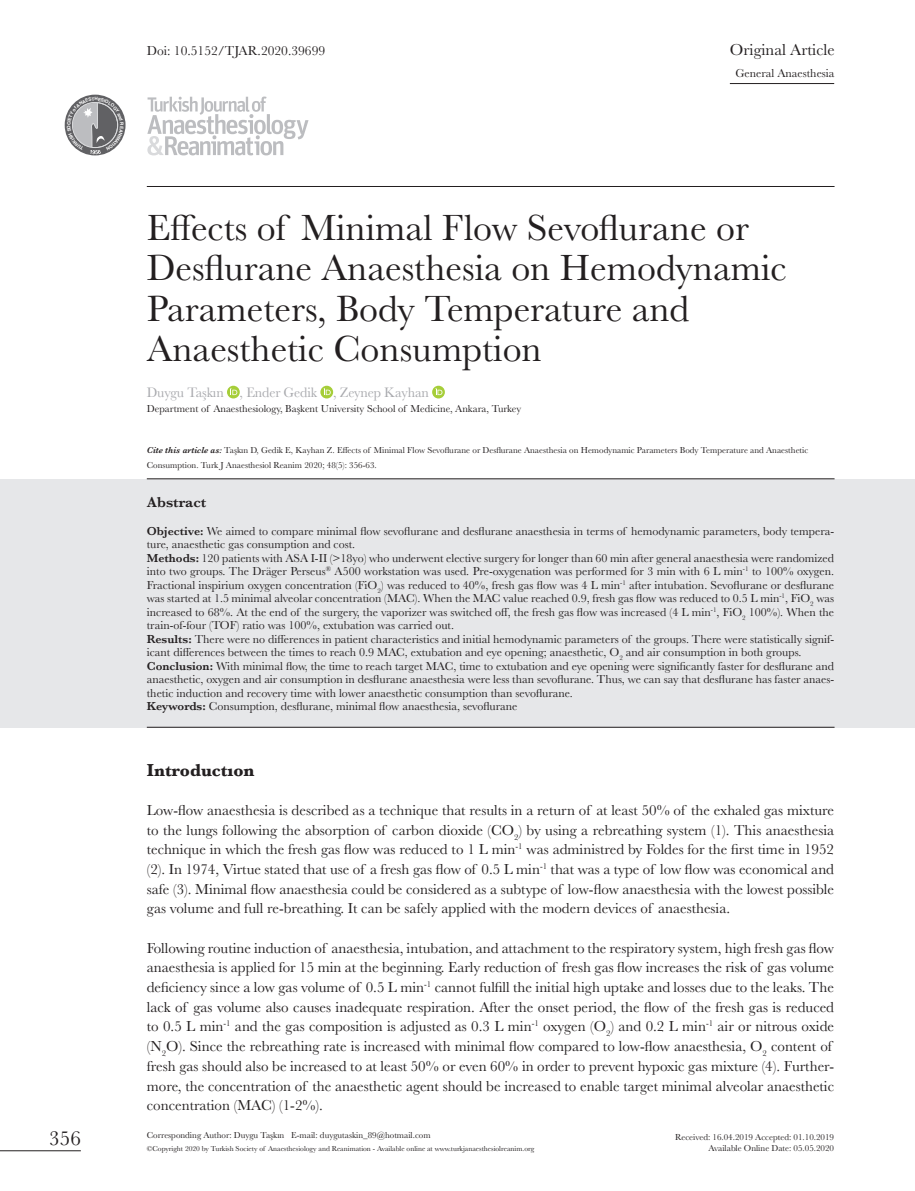
<style>
.page{position:relative;width:915px;height:1191px;background:#fff}
.page>*{position:absolute;margin:0;border:0;box-sizing:border-box;transform-origin:0 0}
.t1{font:37.8px/40.5px "Baskerville";color:#231f20}
.t2{font:21px "Baskerville";color:#231f20}
.t3{font:700 18px "Baskerville";color:#231f20}
.t4{font:16.5px "Baskerville";color:#231f20}
.t5{font:15px/19.6px "Baskerville";color:#231f20;text-align:justify}
.t6{font:600 15px "Baskerville";color:#231f20}
.t7{font:14.25px "Baskerville";letter-spacing:-.01em;color:#a8a9ad}
.t8{font:13.5px "Baskerville";color:#231f20}
.t9{font:12px/13.5px "Baskerville";color:#231f20}
.t10{font:10.5px "Baskerville";color:#231f20}
.t11{font:9px/15px "Baskerville";color:#231f20}
.t12{font:7.5px "Baskerville";color:#231f20}
.s1{font-weight:600;font-style:italic}
.s2{font-weight:600}
</style>
<div class="page">
<svg style="left:147px;top:97px;width:161px;height:58px"></svg>
<svg style="left:227px;top:386px;width:13px;height:12px"></svg>
<svg style="left:230px;top:388px;width:7px;height:7px"></svg>
<svg style="left:320px;top:386px;width:13px;height:12px"></svg>
<svg style="left:323px;top:388px;width:7px;height:7px"></svg>
<svg style="left:432px;top:386px;width:13px;height:12px"></svg>
<svg style="left:435px;top:388px;width:7px;height:7px"></svg>
<hr style="left:147px;top:186px;width:687px;height:1px;background:#231f20">
<div style="left:0;top:478px;width:914px;height:249px;background:#e6e7e9"></div>
<hr style="left:147px;top:478px;width:687px;height:1px;background:#231f20">
<hr style="left:147px;top:727px;width:687px;height:1px;background:#231f20">
<hr style="left:0;top:1150px;width:81px;height:1px;background:#231f20">
<hr style="left:729px;top:83px;width:104px;height:1px;background:#231f20">
<svg style="left:65px;top:97px;width:58px;height:57px"></svg>
<p class="t2" style="left:49px;top:1124px;width:33px">356</p>
<p class="t8" style="left:147px;top:42px;width:180px">Doi: 10.5152/TJAR.2020.39699</p>
<p class="t4" style="left:729px;top:39px;width:106px">Original Article</p>
<p class="t9" style="left:735px;top:66px;width:101px">General Anaesthesia</p>
<p class="t1" style="left:147px;top:208px;width:641px">Effects of Minimal Flow Sevoflurane or Desflurane Anaesthesia on Hemodynamic Parameters, Body Temperature and Anaesthetic Consumption</p>
<p class="t7" style="left:147px;top:384px;width:283px">Duygu Taşkın , Ender Gedik , Zeynep Kayhan</p>
<p class="t10" style="left:147px;top:402px;width:376px">Department of Anaesthesiology, Başkent University School of Medicine, Ankara, Turkey</p>
<p class="t11" style="left:147px;top:442px;width:662px"><span class="s1">Cite this article as:</span> Taşkın D, Gedik E, Kayhan Z. Effects of Minimal Flow Sevoflurane or Desflurane Anaesthesia on Hemodynamic Parameters Body Temperature and Anaesthetic<br>Consumption. Turk J Anaesthesiol Reanim 2020; 48(5): 356-63.</p>
<p class="t6" style="left:147px;top:491px;width:61px">Abstract</p>
<p class="t9" style="left:147px;top:524px;width:688px"><span class="s2">Objective:</span> We aimed to compare minimal flow sevoflurane and desflurane anaesthesia in terms of hemodynamic parameters, body tempera&shy;ture, anaesthetic gas consumption and cost.</p>
<p class="t9" style="left:147px;top:551px;width:688px;text-align:justify"><span class="s2">Methods:</span> 120 patients with ASA I-II (&gt;18yo) who underwent elective surgery for longer than 60 min after general anaesthesia were randomized into two groups. The Dräger Perseus<sup>®</sup> A500 workstation was used. Pre-oxygenation was performed for 3 min with 6 L min<sup>-1</sup> to 100% oxygen.<br>Fractional inspirium oxygen concentration (FiO<sub>2</sub>) was reduced to 40%, fresh gas flow was 4 L min<sup>-1</sup> after intubation. Sevoflurane or desflurane was started at 1.5 minimal alveolar concentration (MAC). When the MAC value reached 0.9, fresh gas flow was reduced to 0.5 L min<sup>-1</sup>, FiO<sub>2</sub> was increased to 68%. At the end of the surgery, the vaporizer was switched off, the fresh gas flow was increased (4 L min<sup>-1</sup>, FiO<sub>2</sub> 100%). When the train-of-four (TOF) ratio was 100%, extubation was carried out.</p>
<p class="t9" style="left:147px;top:632px;width:688px"><span class="s2">Results:</span> There were no differences in patient characteristics and initial hemodynamic parameters of the groups. There were statistically signif&shy;icant differences between the times to reach 0.9 MAC, extubation and eye opening; anaesthetic, O<sub>2</sub> and air consumption in both groups.</p>
<p class="t9" style="left:147px;top:659px;width:688px;text-align:justify"><span class="s2">Conclusion:</span> With minimal flow, the time to reach target MAC, time to extubation and eye opening were significantly faster for desflurane and anaesthetic, oxygen and air consumption in desflurane anaesthesia were less than sevoflurane. Thus, we can say that desflurane has faster anaes&shy;thetic induction and recovery time with lower anaesthetic consumption than sevoflurane.</p>
<p class="t9" style="left:147px;top:700px;width:372px"><span class="s2">Keywords:</span> Consumption, desflurane, minimal flow anaesthesia, sevoflurane</p>
<p class="t3" style="left:147px;top:757px;width:109px">Introductıon</p>
<p class="t5" style="left:147px;top:800px;width:688px">Low-flow anaesthesia is described as a technique that results in a return of at least 50% of the exhaled gas mixture to the lungs following the absorption of carbon dioxide (CO<sub>2</sub>) by using a rebreathing system (1). This anaesthesia technique in which the fresh gas flow was reduced to 1 L min<sup>-1</sup> was administred by Foldes for the first time in 1952 (2). In 1974, Virtue stated that use of a fresh gas flow of 0.5 L min<sup>-1</sup> that was a type of low flow was economical and safe (3). Minimal flow anaesthesia could be considered as a subtype of low-flow anaesthesia with the lowest possible gas volume and full re-breathing. It can be safely applied with the modern devices of anaesthesia.</p>
<p class="t5" style="left:147px;top:938px;width:688px;text-align:left">Following routine induction of anaesthesia, intubation, and attachment to the respiratory system, high fresh gas flow anaesthesia is applied for 15 min at the beginning. Early reduction of fresh gas flow increases the risk of gas volume deficiency since a low gas volume of 0.5 L min<sup>-1</sup> cannot fulfill the initial high uptake and losses due to the leaks. The lack of gas volume also causes inadequate respiration. After the onset period, the flow of the fresh gas is reduced to 0.5 L min<sup>-1</sup> and the gas composition is adjusted as 0.3 L min<sup>-1</sup> oxygen (O<sub>2</sub>) and 0.2 L min<sup>-1</sup> air or nitrous oxide (N<sub>2</sub>O). Since the rebreathing rate is increased with minimal flow compared to low-flow anaesthesia, O<sub>2</sub> content of fresh gas should also be increased to at least 50% or even 60% in order to prevent hypoxic gas mixture (4). Further&shy;more, the concentration of the anaesthetic agent should be increased to enable target minimal alveolar anaesthetic concentration (MAC) (1-2%).</p>
<p class="t11" style="left:147px;top:1127px;width:285px">Corresponding Author: Duygu Taşkın E-mail: duygutaskin_89@hotmail.com</p>
<p class="t12" style="left:147px;top:1143px;width:389px">©Copyright 2020 by Turkish Society of Anaesthesiology and Reanimation - Available online at www.turkjanaesthesiolreanim.org</p>
<p class="t11" style="left:675px;top:1129px;width:160px">Received: 16.04.2019 Accepted: 01.10.2019</p>
<p class="t11" style="left:708px;top:1140px;width:127px">Available Online Date: 05.05.2020</p>
</div>
